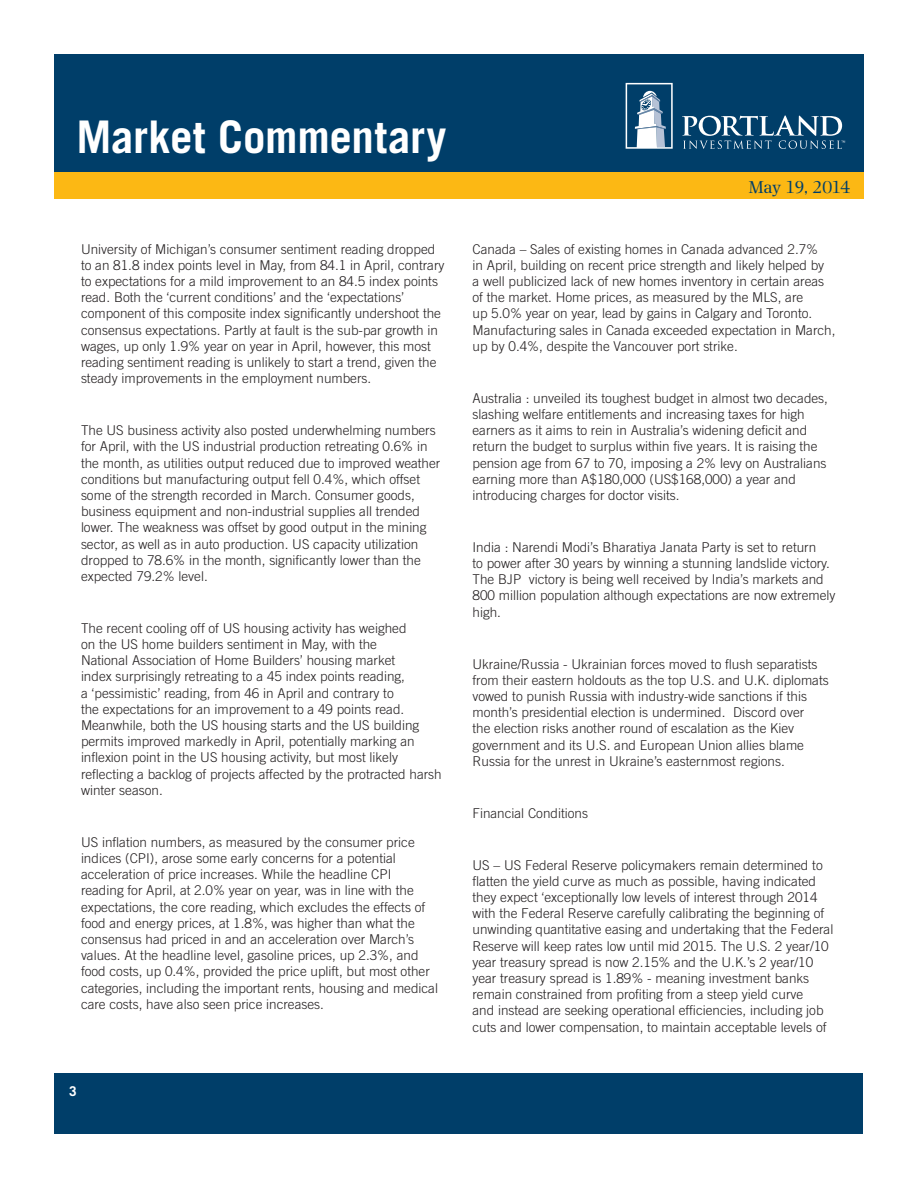
<style>
.page{position:relative;width:918px;height:1188px;background:#fff}
.page>*{position:absolute;margin:0;border:0;box-sizing:border-box;transform-origin:0 0}
.t1{font:700 45px "Trade Gothic";letter-spacing:-.005em;color:#fff}
.t2{font:18px "Photina";letter-spacing:-.045em;color:#003e69}
.Article_-_Body{font:300 13.5px/16.2px "Trade Gothic";color:#231f20}
.t3{font:700 13.5px "Trade Gothic";color:#fff}
</style>
<div class="page">
<div style="left:55px;top:1073px;width:808px;height:60px;background:#003e69"></div>
<div style="left:54px;top:54px;width:810px;height:142px;background:#003e69"></div>
<svg style="left:626px;top:83px;width:47px;height:66px"></svg>
<svg style="left:682px;top:115px;width:163px;height:34px"></svg>
<div style="left:54px;top:172px;width:810px;height:28px;background:#fcb814"></div>
<h1 class="t1" style="left:76px;top:109px;width:371px">Market Commentary</h1>
<p class="Article_-_Body" style="left:81px;top:241px;width:365px">University of Michigan’s consumer sentiment reading dropped to an 81.8 index points level in May, from 84.1 in April, contrary to expectations for a mild improvement to an 84.5 index points read. Both the ‘current conditions’ and the ‘expectations’ component of this composite index significantly undershoot the consensus expectations. Partly at fault is the sub-par growth in wages, up only 1.9% year on year in April, however, this most reading sentiment reading is unlikely to start a trend, given the steady improvements in the employment numbers.</p>
<p class="Article_-_Body" style="left:81px;top:422px;width:361px">The US business activity also posted underwhelming numbers for April, with the US industrial production retreating 0.6% in the month, as utilities output reduced due to improved weather conditions but manufacturing output fell 0.4%, which offset some of the strength recorded in March. Consumer goods, business equipment and non-industrial supplies all trended lower. The weakness was offset by good output in the mining sector, as well as in auto production. US capacity utilization dropped to 78.6% in the month, significantly lower than the expected 79.2% level.</p>
<p class="Article_-_Body" style="left:81px;top:620px;width:362px">The recent cooling off of US housing activity has weighed<br>on the US home builders sentiment in May, with the<br>National Association of Home Builders’ housing market<br>index surprisingly retreating to a 45 index points reading,<br>a ‘pessimistic’ reading, from 46 in April and contrary to<br>the expectations for an improvement to a 49 points read.<br>Meanwhile, both the US housing starts and the US building permits improved markedly in April, potentially marking an inflexion point in the US housing activity, but most likely reflecting a backlog of projects affected by the protracted harsh winter season.</p>
<p class="Article_-_Body" style="left:81px;top:834px;width:359px">US inflation numbers, as measured by the consumer price indices (CPI), arose some early concerns for a potential acceleration of price increases. While the headline CPI<br>reading for April, at 2.0% year on year, was in line with the expectations, the core reading, which excludes the effects of food and energy prices, at 1.8%, was higher than what the consensus had priced in and an acceleration over March’s values. At the headline level, gasoline prices, up 2.3%, and food costs, up 0.4%, provided the price uplift, but most other categories, including the important rents, housing and medical care costs, have also seen price increases.</p>
<p class="t3" style="left:69px;top:1083px;width:9px">3</p>
<p class="t2" style="left:749px;top:177px;width:103px">May 19, 2014</p>
<p class="Article_-_Body" style="left:472px;top:241px;width:365px">Canada – Sales of existing homes in Canada advanced 2.7%<br>in April, building on recent price strength and likely helped by<br>a well publicized lack of new homes inventory in certain areas of the market. Home prices, as measured by the MLS, are<br>up 5.0% year on year, lead by gains in Calgary and Toronto.<br>Manufacturing sales in Canada exceeded expectation in March, up by 0.4%, despite the Vancouver port strike.</p>
<p class="Article_-_Body" style="left:472px;top:390px;width:357px">Australia : unveiled its toughest budget in almost two decades, slashing welfare entitlements and increasing taxes for high earners as it aims to rein in Australia’s widening deficit and return the budget to surplus within five years. It is raising the pension age from 67 to 70, imposing a 2% levy on Australians earning more than A$180,000 (US$168,000) a year and introducing charges for doctor visits.</p>
<p class="Article_-_Body" style="left:472px;top:539px;width:365px">India : Narendi Modi’s Bharatiya Janata Party is set to return<br>to power after 30 years by winning a stunning landslide victory.<br>The BJP victory is being well received by India’s markets and 800 million population although expectations are now extremely high.</p>
<p class="Article_-_Body" style="left:472px;top:655px;width:358px">Ukraine/Russia - Ukrainian forces moved to flush separatists from their eastern holdouts as the top U.S. and U.K. diplomats vowed to punish Russia with industry-wide sanctions if this month’s presidential election is undermined. Discord over<br>the election risks another round of escalation as the Kiev government and its U.S. and European Union allies blame Russia for the unrest in Ukraine’s easternmost regions.</p>
<p class="Article_-_Body" style="left:472px;top:805px;width:117px">Financial Conditions</p>
<p class="Article_-_Body" style="left:472px;top:856px;width:362px">US – US Federal Reserve policymakers remain determined to flatten the yield curve as much as possible, having indicated they expect ‘exceptionally low levels of interest through 2014 with the Federal Reserve carefully calibrating the beginning of unwinding quantitative easing and undertaking that the Federal Reserve will keep rates low until mid 2015. The U.S. 2 year/10 year treasury spread is now 2.15% and the U.K.’s 2 year/10 year treasury spread is 1.89% - meaning investment banks remain constrained from profiting from a steep yield curve<br>and instead are seeking operational efficiencies, including job cuts and lower compensation, to maintain acceptable levels of</p>
</div>
